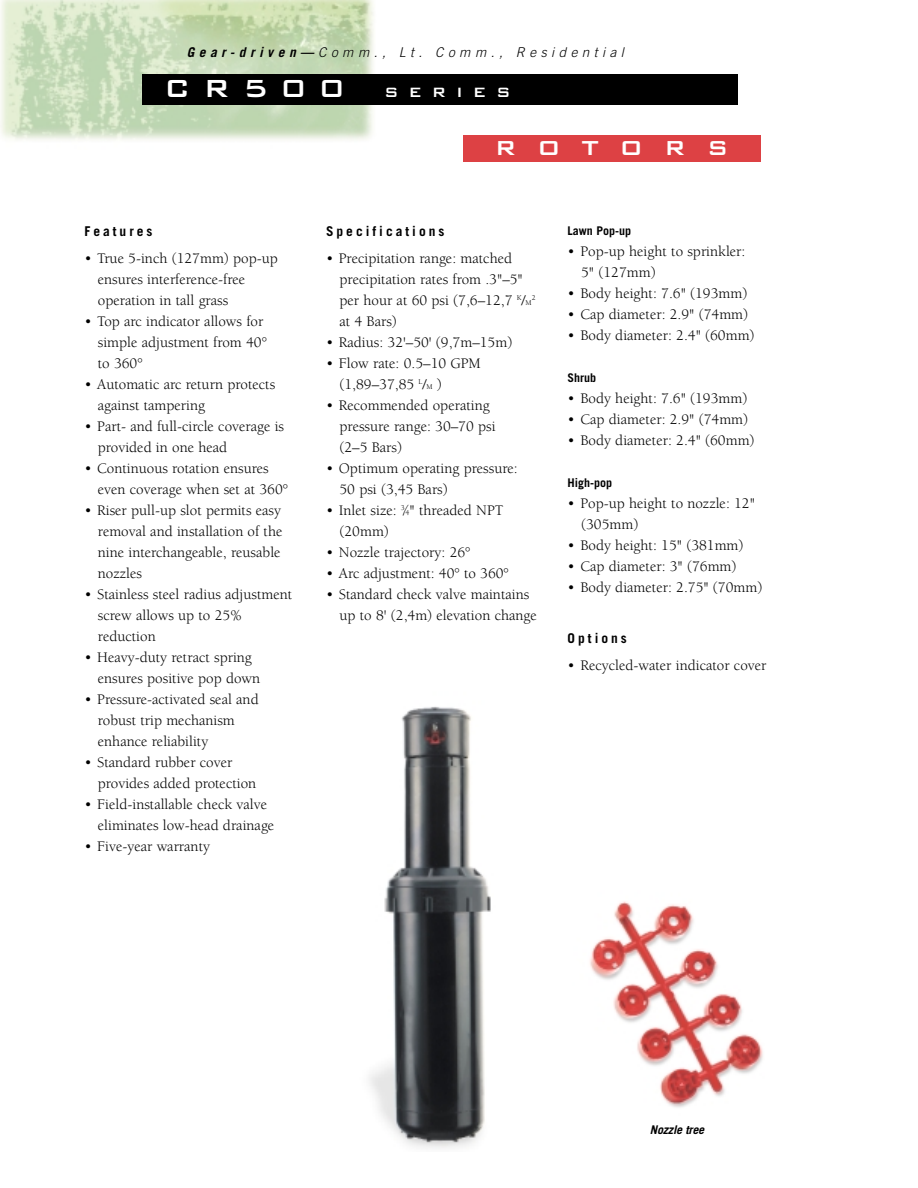
<style>
.page{position:relative;width:918px;height:1188px;background:#fff}
.page>*{position:absolute;margin:0;border:0;box-sizing:border-box;transform-origin:0 0}
.t1{font:500 27px "Bank Gothic BT";letter-spacing:.775em;color:#fff}
.t2{font:500 18px "Bank Gothic BT";letter-spacing:.54em;color:#fff}
.t3{font:15px/21px "Berkeley";color:#000}
.t4{font:italic 300 13.5px "Trade Gothic";letter-spacing:.335em;color:#000}
.t5{font:700 13.5px "Trade Gothic";letter-spacing:.22em;color:#000}
.t6{font:700 12px "Trade Gothic";color:#000}
.t7{font:italic 700 12px "Trade Gothic";letter-spacing:-.015em;color:#000}
.t8{font:7.5px "Berkeley";color:#000}
.s1{font-weight:700}
.s2{font-size:33px}
.s3{font-size:7.5px}
</style>
<div class="page">
<img style="left:0;top:0;width:374px;height:140px">
<div style="left:463px;top:135px;width:297px;height:27px;background:#dd4144"></div>
<div style="left:142px;top:74px;width:596px;height:31px;background:#000"></div>
<img style="left:590px;top:901px;width:173px;height:207px">
<img style="left:369px;top:706px;width:122px;height:443px">
<p class="t4" style="left:187px;top:47px;width:439px"><span class="s1">Gear-driven—</span>Comm., Lt. Comm., Residential</p>
<p class="t2" style="left:164px;top:80px;width:348px"><span class="s2">CR500</span> SERIES</p>
<p class="t5" style="left:84px;top:226px;width:70px">Features</p>
<p class="t3" style="left:98px;top:249px;width:182px;text-indent:-14px">• True 5-inch (127mm) pop-up ensures interference-free operation in tall grass</p>
<p class="t3" style="left:98px;top:312px;width:171px;text-indent:-14px">• Top arc indicator allows for simple adjustment from 40° to 360°</p>
<p class="t3" style="left:98px;top:375px;width:179px;text-indent:-14px">• Automatic arc return protects against tampering</p>
<p class="t3" style="left:98px;top:417px;width:188px;text-indent:-14px">• Part- and full-circle coverage is provided in one head</p>
<p class="t3" style="left:98px;top:459px;width:192px;text-indent:-14px">• Continuous rotation ensures even coverage when set at 360°</p>
<p class="t3" style="left:98px;top:501px;width:186px;text-indent:-14px">• Riser pull-up slot permits easy removal and installation of the nine interchangeable, reusable nozzles</p>
<p class="t3" style="left:98px;top:585px;width:196px;text-indent:-14px">• Stainless steel radius adjustment screw allows up to 25% reduction</p>
<p class="t3" style="left:98px;top:648px;width:164px;text-indent:-14px">• Heavy-duty retract spring ensures positive pop down</p>
<p class="t3" style="left:98px;top:690px;width:162px;text-indent:-14px">• Pressure-activated seal and robust trip mechanism enhance reliability</p>
<p class="t3" style="left:98px;top:753px;width:160px;text-indent:-14px">• Standard rubber cover provides added protection</p>
<p class="t3" style="left:98px;top:795px;width:178px;text-indent:-14px">• Field-installable check valve eliminates low-head drainage</p>
<p class="t3" style="left:84px;top:837px;width:127px">• Five-year warranty</p>
<h1 class="t1" style="left:495px;top:130px;width:235px">ROTORS</h1>
<p class="t5" style="left:326px;top:226px;width:120px">Specifications</p>
<p class="t3" style="left:340px;top:249px;width:194px;text-indent:-13px">• Precipitation range: matched precipitation rates from .3"–5" per hour at 60 psi (7,6–12,7 <sup>K</sup>/<span class="s3">M</span></p>
<p class="t8" style="left:532px;top:295px;width:5px">2</p>
<p class="t3" style="left:340px;top:312px;width:59px">at 4 Bars)</p>
<p class="t3" style="left:326px;top:333px;width:188px">• Radius: 32'–50' (9,7m–15m)</p>
<p class="t3" style="left:340px;top:354px;width:143px;text-indent:-13px">• Flow rate: 0.5–10 GPM (1,89–37,85 <sup>L</sup>/<span class="s3">M</span> )</p>
<p class="t3" style="left:340px;top:396px;width:158px;text-indent:-14px">• Recommended operating pressure range: 30–70 psi (2–5 Bars)</p>
<p class="t3" style="left:340px;top:459px;width:180px;text-indent:-14px">• Optimum operating pressure:<br>50 psi (3,45 Bars)</p>
<p class="t3" style="left:340px;top:501px;width:165px;text-indent:-14px">• Inlet size: <sup>3</sup>⁄<span class="s3">4</span>" threaded NPT (20mm)</p>
<p class="t3" style="left:326px;top:543px;width:146px">• Nozzle trajectory: 26°</p>
<p class="t3" style="left:326px;top:564px;width:184px">• Arc adjustment: 40° to 360°</p>
<p class="t3" style="left:340px;top:585px;width:199px;text-indent:-14px">• Standard check valve maintains up to 8' (2,4m) elevation change</p>
<p class="t6" style="left:568px;top:226px;width:65px">Lawn Pop-up</p>
<p class="t3" style="left:581px;top:242px;width:166px;text-indent:-14px">• Pop-up height to sprinkler:<br>5" (127mm)</p>
<p class="t3" style="left:568px;top:284px;width:181px">• Body height: 7.6" (193mm)</p>
<p class="t3" style="left:568px;top:305px;width:182px">• Cap diameter: 2.9" (74mm)</p>
<p class="t3" style="left:568px;top:326px;width:188px">• Body diameter: 2.4" (60mm)</p>
<p class="t6" style="left:568px;top:373px;width:30px">Shrub</p>
<p class="t3" style="left:568px;top:389px;width:181px">• Body height: 7.6" (193mm)</p>
<p class="t3" style="left:568px;top:410px;width:182px">• Cap diameter: 2.9" (74mm)</p>
<p class="t3" style="left:568px;top:431px;width:188px">• Body diameter: 2.4" (60mm)</p>
<p class="t6" style="left:568px;top:478px;width:46px">High-pop</p>
<p class="t3" style="left:581px;top:494px;width:175px;text-indent:-14px">• Pop-up height to nozzle: 12" (305mm)</p>
<p class="t3" style="left:568px;top:536px;width:177px">• Body height: 15" (381mm)</p>
<p class="t3" style="left:568px;top:557px;width:170px">• Cap diameter: 3" (76mm)</p>
<p class="t3" style="left:568px;top:578px;width:196px">• Body diameter: 2.75" (70mm)</p>
<p class="t5" style="left:568px;top:633px;width:61px">Options</p>
<p class="t3" style="left:568px;top:656px;width:200px">• Recycled-water indicator cover</p>
<p class="t7" style="left:650px;top:1125px;width:56px">Nozzle tree</p>
</div>
